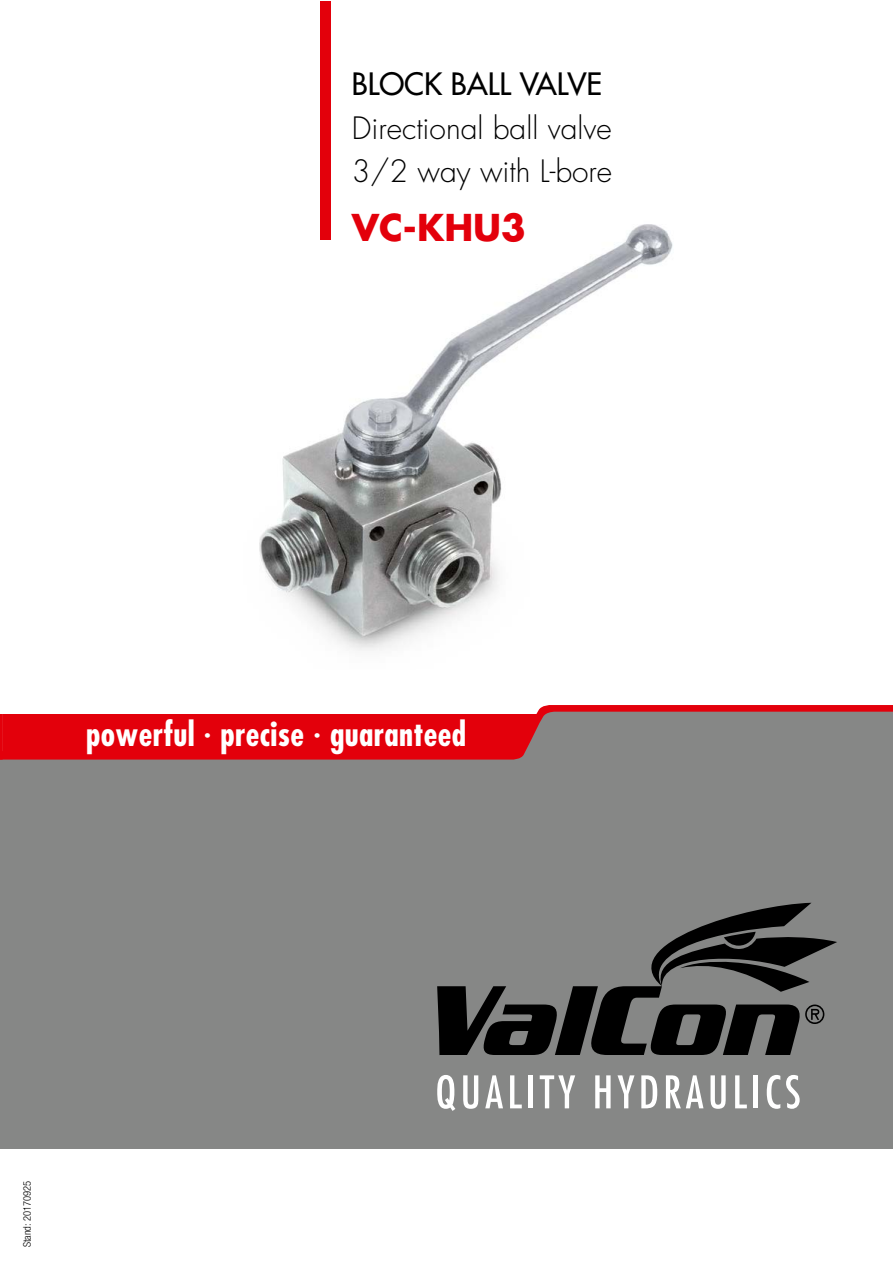
<style>
.page{position:relative;width:893px;height:1263px;background:#fff}
.page>*{position:absolute;margin:0;border:0;box-sizing:border-box;transform-origin:0 0}
.t1{font:700 36px "Futura";color:#e3000b}
.t2{font:700 condensed 33px "Futura";letter-spacing:.01em;color:#fff}
.t3{font:300 30px/43.5px "Futura";color:#000}
.t4{font:30px "Futura";color:#000}
.t5{font:300 condensed 10.5px "Helvetica Neue";color:#000}
.s1{font-family:"Times";font-stretch:normal}
</style>
<div class="page">
<div style="left:0;top:708px;width:893px;height:555px;background:#868786"></div>
<div style="left:0;top:1149px;width:893px;height:114px;background:#fff"></div>
<svg style="left:3px;top:705px;width:890px;height:54px;fill:#e3000b"></svg>
<svg style="left:0;top:708px;width:3px;height:51px"></svg>
<svg style="left:437px;top:903px;width:400px;height:152px"></svg>
<svg style="left:437px;top:1075px;width:18px;height:36px"></svg>
<svg style="left:463px;top:1075px;width:15px;height:34px"></svg>
<svg style="left:485px;top:1075px;width:18px;height:33px"></svg>
<svg style="left:510px;top:1075px;width:12px;height:33px"></svg>
<hr style="left:529px;top:1075px;width:4px;height:33px;background:#fff">
<svg style="left:540px;top:1075px;width:35px;height:33px"></svg>
<svg style="left:595px;top:1075px;width:16px;height:33px"></svg>
<svg style="left:617px;top:1075px;width:17px;height:33px"></svg>
<svg style="left:641px;top:1075px;width:16px;height:33px"></svg>
<svg style="left:666px;top:1075px;width:37px;height:33px"></svg>
<svg style="left:710px;top:1075px;width:16px;height:34px"></svg>
<svg style="left:735px;top:1075px;width:12px;height:33px"></svg>
<hr style="left:754px;top:1075px;width:4px;height:33px;background:#fff">
<svg style="left:767px;top:1075px;width:13px;height:34px"></svg>
<svg style="left:786px;top:1075px;width:14px;height:34px"></svg>
<img style="left:259px;top:224px;width:414px;height:427px">
<div style="left:320px;top:1px;width:11px;height:239px;background:#e3000b"></div>
<p class="t4" style="left:352px;top:65px;width:252px">BLOCK BALL VALVE</p>
<p class="t3" style="left:352px;top:107px;width:262px">Directional ball valve<br>3/2 way with L-bore</p>
<p class="t1" style="left:352px;top:203px;width:176px">VC-KHU3</p>
<p class="t2" style="left:86px;top:713px;width:381px">powerful <span class="s1">·</span> precise <span class="s1">·</span> guaranteed</p>
<p class="t5" style="left:21px;top:1247px;width:68px;rotate:-90deg">Stand: 20170925</p>
</div>
